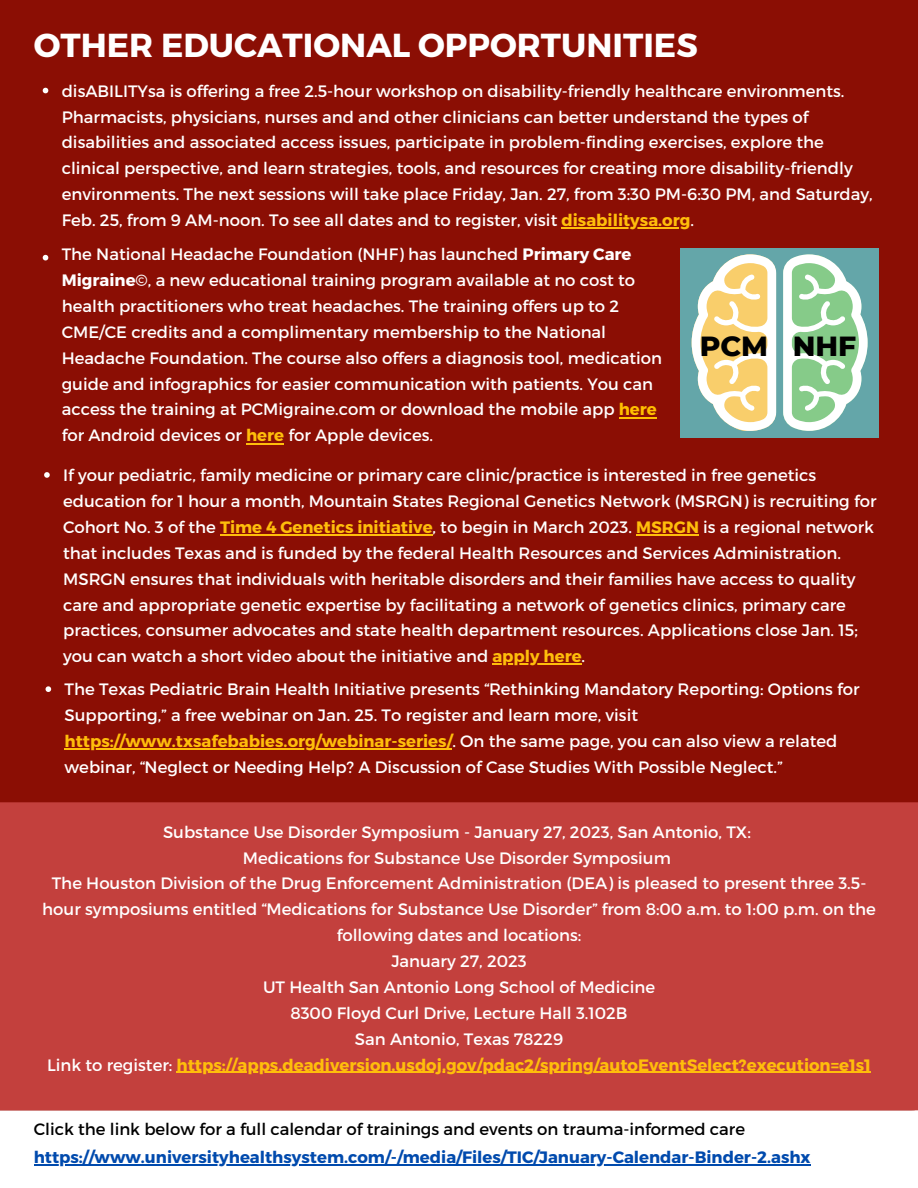
<style>
.page{position:relative;width:918px;height:1188px;background:#fff}
.page>*{position:absolute;margin:0;border:0;box-sizing:border-box;transform-origin:0 0}
.t1{font:700 33.15px "Montserrat";color:#fff}
.t2{font:800 28.2px "Montserrat";color:#000}
.t3{font:16.5px/25.8px "Montserrat";color:#fff}
.t4{font:700 16.5px "Montserrat";color:#004aad}
.t5{font:16.5px "Montserrat";color:#000}
.s1{font-weight:700;color:#ffbe0b}
.s2{font-weight:700}
.s3{font-weight:700;color:#ffbf00}
</style>
<div class="page">
<div style="left:0;top:0;width:918px;height:802px;background:#8b0e04"></div>
<div style="left:0;top:802px;width:918px;height:308px;background:#c3403d"></div>
<hr style="left:177px;top:1072px;width:694px;height:1px;background:#ffbe0b">
<svg style="left:43px;top:255px;width:5px;height:5px"></svg>
<svg style="left:44px;top:472px;width:6px;height:6px"></svg>
<hr style="left:220px;top:534px;width:213px;height:1px;background:#ffbe0b">
<hr style="left:636px;top:534px;width:63px;height:1px;background:#ffbe0b">
<hr style="left:492px;top:663px;width:90px;height:2px;background:#ffbe0b">
<svg style="left:46px;top:686px;width:5px;height:6px"></svg>
<hr style="left:65px;top:748px;width:387px;height:1px;background:#ffbe0b">
<div style="left:680px;top:248px;width:199px;height:189px;background:#64a6a9"></div>
<svg style="left:692px;top:254px;width:84px;height:177px"></svg>
<svg style="left:783px;top:254px;width:85px;height:177px"></svg>
<svg style="left:43px;top:88px;width:5px;height:5px"></svg>
<hr style="left:561px;top:227px;width:129px;height:1px;background:#ffbe0b">
<hr style="left:34px;top:1165px;width:776px;height:1px;background:#004aad">
<hr style="left:619px;top:418px;width:38px;height:1px;background:#ffbf00">
<hr style="left:246px;top:444px;width:38px;height:1px;background:#ffbe0b">
<h1 class="t1" style="left:34px;top:23px;width:666px">OTHER EDUCATIONAL OPPORTUNITIES</h1>
<p class="t3" style="left:62px;top:77px;width:813px">disABILITYsa is offering a free 2.5-hour workshop on disability-friendly healthcare environments.<br>Pharmacists, physicians, nurses and and other clinicians can better understand the types of disabilities and associated access issues, participate in problem-finding exercises, explore the clinical perspective, and learn strategies, tools, and resources for creating more disability-friendly environments. The next sessions will take place Friday, Jan. 27, from 3:30 PM-6:30 PM, and Saturday, Feb. 25, from 9 AM-noon. To see all dates and to register, visit <span class="s1">disabilitysa.org</span>.</p>
<p class="t3" style="left:62px;top:241px;width:602px">The National Headache Foundation (NHF) has launched <span class="s2">Primary Care Migraine</span>©, a new educational training program available at no cost to health practitioners who treat headaches. The training offers up to 2<br>CME/CE credits and a complimentary membership to the National Headache Foundation. The course also offers a diagnosis tool, medication guide and infographics for easier communication with patients. You can access the training at PCMigraine.com or download the mobile app <span class="s3">here </span>for Android devices or <span class="s1">here</span> for Apple devices.</p>
<p class="t3" style="left:63px;top:462px;width:815px">If your pediatric, family medicine or primary care clinic/practice is interested in free genetics education for 1 hour a month, Mountain States Regional Genetics Network (MSRGN) is recruiting for Cohort No. 3 of the <span class="s1">Time 4 Genetics initiative</span>, to begin in March 2023. <span class="s1">MSRGN</span> is a regional network that includes Texas and is funded by the federal Health Resources and Services Administration.<br>MSRGN ensures that individuals with heritable disorders and their families have access to quality care and appropriate genetic expertise by facilitating a network of genetics clinics, primary care practices, consumer advocates and state health department resources. Applications close Jan. 15; you can watch a short video about the initiative and <span class="s1">apply here</span>.</p>
<p class="t3" style="left:65px;top:676px;width:796px">The Texas Pediatric Brain Health Initiative presents “Rethinking Mandatory Reporting: Options for Supporting,” a free webinar on Jan. 25. To register and learn more, visit <span class="s1">https://www.txsafebabies.org/webinar-series/</span>. On the same page, you can also view a related webinar, “Neglect or Needing Help? A Discussion of Case Studies With Possible Neglect.”</p>
<h2 class="t2" style="left:700px;top:328px;width:158px">PCM NHF</h2>
<p class="t3" style="left:42px;top:818px;width:835px;text-align:center">Substance Use Disorder Symposium - January 27, 2023, San Antonio, TX:<br>Medications for Substance Use Disorder Symposium<br>The Houston Division of the Drug Enforcement Administration (DEA) is pleased to present three 3.5- hour symposiums entitled “Medications for Substance Use Disorder” from 8:00 a.m. to 1:00 p.m. on the following dates and locations:<br>January 27, 2023<br>UT Health San Antonio Long School of Medicine<br>8300 Floyd Curl Drive, Lecture Hall 3.102B<br>San Antonio, Texas 78229<br>Link to register: <span class="s1">https://apps.deadiversion.usdoj.gov/pdac2/spring/autoEventSelect?execution=e1s1</span></p>
<p class="t5" style="left:34px;top:1119px;width:713px">Click the link below for a full calendar of trainings and events on trauma-informed care</p>
<p class="t4" style="left:34px;top:1147px;width:778px">https://www.universityhealthsystem.com/-/media/Files/TIC/January-Calendar-Binder-2.ashx</p>
</div>
